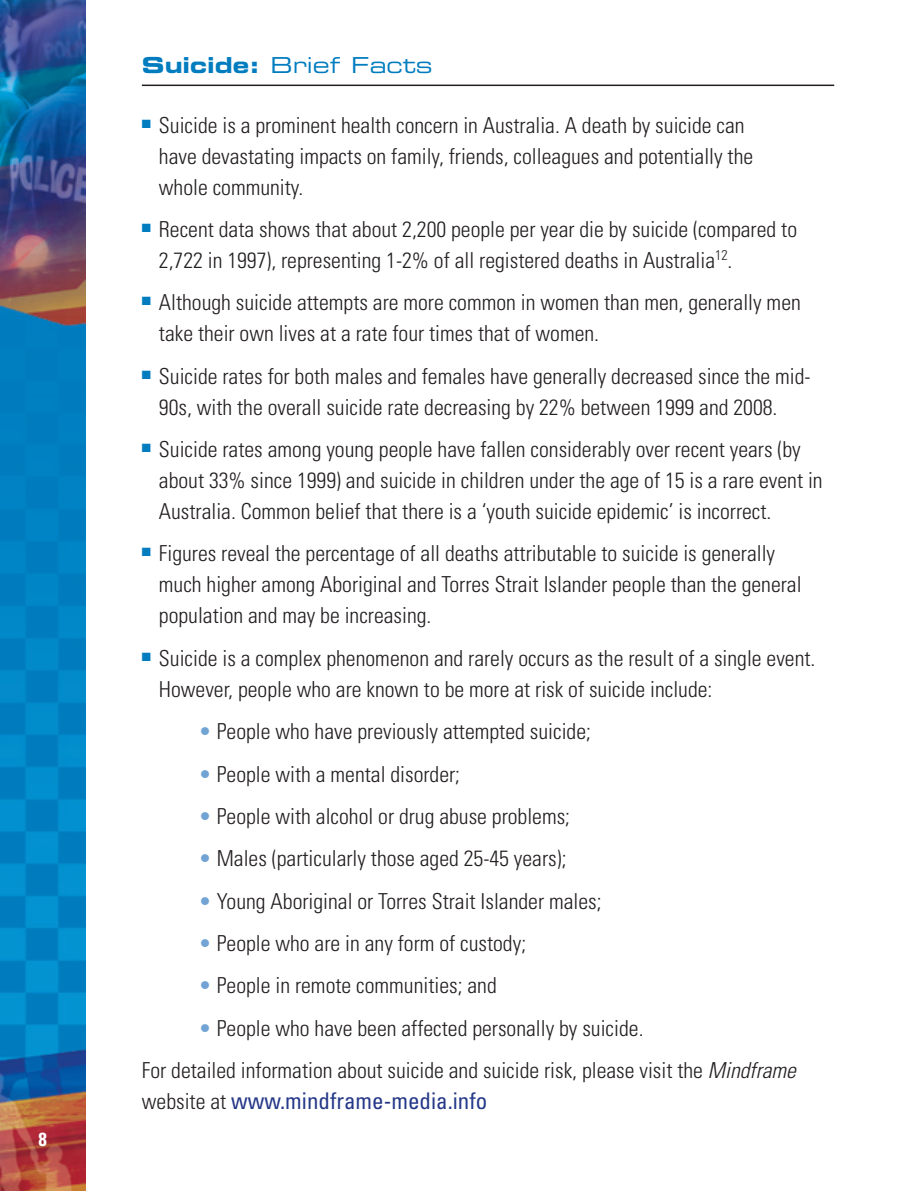
<style>
.page{position:relative;width:908px;height:1191px;background:#fff}
.page>*{position:absolute;margin:0;border:0;box-sizing:border-box;transform-origin:0 0}
.t1{font:condensed 23px "Univers";color:#253888}
.t2{font:300 condensed 22px/31px "Univers";color:#231f20}
.t3{font:22px "Eurostile LT Std Ex 2";color:#007cbf}
.t4{font:700 condensed 19px "Univers";color:#fff}
.s1{font-family:"Eurostile LT Std Bold Ex 2"}
.s2{color:#71a3d4}
.s3{font-style:italic}
.s4{font-weight:300;font-size:22px;color:#231f20}
</style>
<div class="page">
<hr style="left:142px;top:85px;width:691px;height:1px;background:#231f20">
<img style="left:0;top:0;width:85px;height:1191px">
<p class="t4" style="left:38px;top:1127px;width:10px">8</p>
<p class="t3" style="left:142px;top:50px;width:292px"><span class="s1">Suicide:</span> Brief Facts</p>
<p class="t2" style="left:159px;top:109px;width:595px;text-indent:-17px"><sup>■</sup> Suicide is a prominent health concern in Australia. A death by suicide can have devastating impacts on family, friends, colleagues and potentially the whole community.</p>
<p class="t2" style="left:159px;top:213px;width:639px;text-indent:-17px"><sup>■</sup> Recent data shows that about 2,200 people per year die by suicide (compared to<br>2,722 in 1997), representing 1-2% of all registered deaths in Australia<sup>12</sup>.</p>
<p class="t2" style="left:159px;top:287px;width:643px;text-indent:-17px"><sup>■</sup> Although suicide attempts are more common in women than men, generally men take their own lives at a rate four times that of women.</p>
<p class="t2" style="left:159px;top:360px;width:653px;text-indent:-17px"><sup>■</sup> Suicide rates for both males and females have generally decreased since the mid-<br>90s, with the overall suicide rate decreasing by 22% between 1999 and 2008.</p>
<p class="t2" style="left:159px;top:433px;width:665px;text-indent:-17px"><sup>■</sup> Suicide rates among young people have fallen considerably over recent years (by about 33% since 1999) and suicide in children under the age of 15 is a rare event in<br>Australia. Common belief that there is a ‘youth suicide epidemic’ is incorrect.</p>
<p class="t2" style="left:159px;top:538px;width:644px;text-indent:-17px"><sup>■</sup> Figures reveal the percentage of all deaths attributable to suicide is generally much higher among Aboriginal and Torres Strait Islander people than the general population and may be increasing.</p>
<p class="t2" style="left:159px;top:642px;width:657px;text-indent:-17px"><sup>■</sup> Suicide is a complex phenomenon and rarely occurs as the result of a single event.<br>However, people who are known to be more at risk of suicide include:</p>
<p class="t2" style="left:198px;top:715px;width:393px"><span class="s2">•</span> People who have previously attempted suicide;</p>
<p class="t2" style="left:198px;top:758px;width:263px"><span class="s2">•</span> People with a mental disorder;</p>
<p class="t2" style="left:198px;top:800px;width:373px"><span class="s2">•</span> People with alcohol or drug abuse problems;</p>
<p class="t2" style="left:198px;top:842px;width:369px"><span class="s2">•</span> Males (particularly those aged 25-45 years);</p>
<p class="t2" style="left:198px;top:885px;width:404px"><span class="s2">•</span> Young Aboriginal or Torres Strait Islander males;</p>
<p class="t2" style="left:198px;top:927px;width:329px"><span class="s2">•</span> People who are in any form of custody;</p>
<p class="t2" style="left:198px;top:969px;width:299px"><span class="s2">•</span> People in remote communities; and</p>
<p class="t2" style="left:142px;top:1006px;width:655px;line-height:42.4px;text-indent:57px"><span class="s2">•</span> People who have been affected personally by suicide.<br>For detailed information about suicide and suicide risk, please visit the <span class="s3">Mindframe</span></p>
<p class="t1" style="left:142px;top:1086px;width:347px"><span class="s4">website at</span> www.mindframe-media.info</p>
</div>
